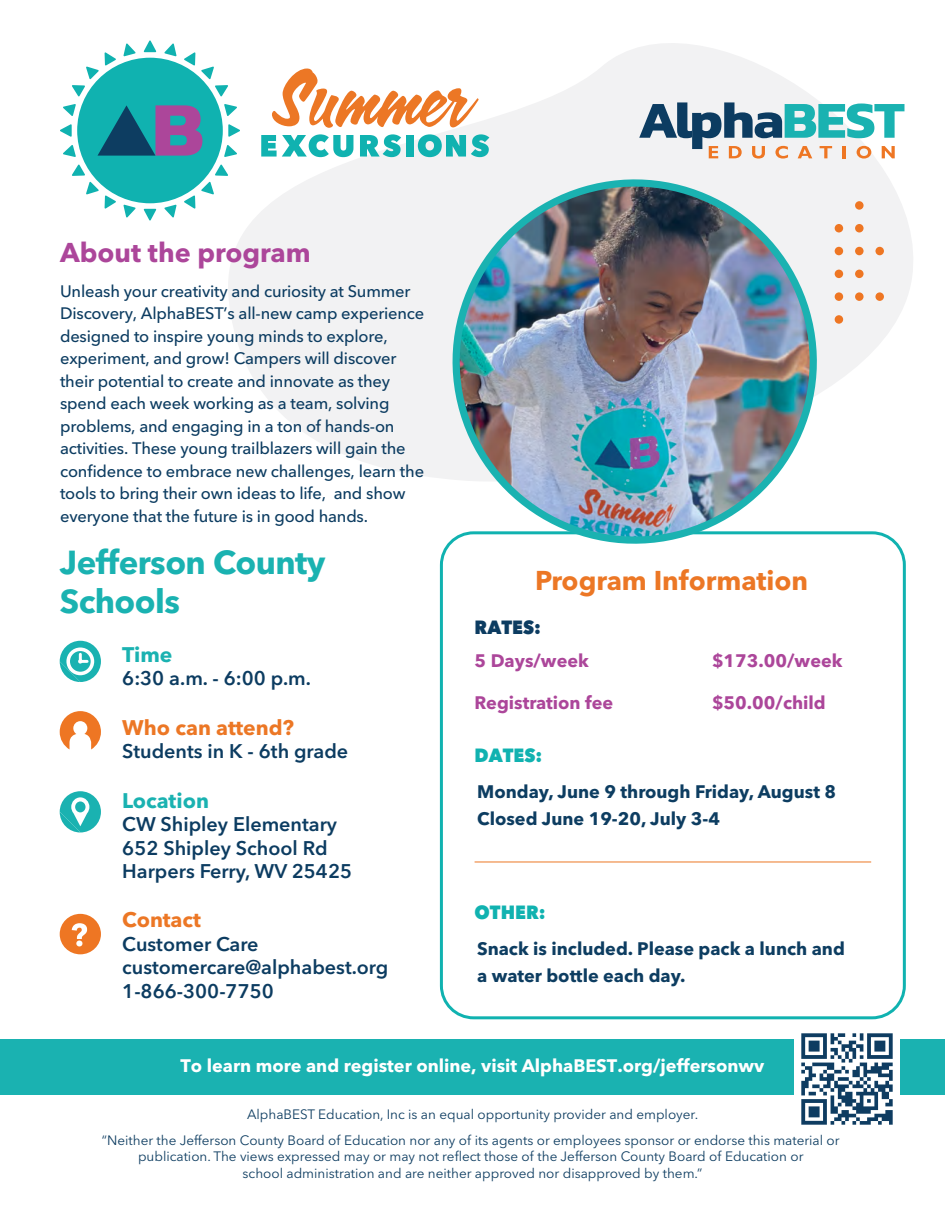
<style>
.page{position:relative;width:945px;height:1215px;background:#fff}
.page>*{position:absolute;margin:0;border:0;box-sizing:border-box;transform-origin:0 0}
.t1{font:700 33px/39.6px "Avenir Next LT Pro";letter-spacing:-.015em;color:#1ab2b1}
.t2{font:700 27px "Avenir Next LT Pro";color:#ec7725}
.t3{font:700 27px "Avenir Next LT Pro";color:#ac469a}
.t4{font:700 21px "Avenir Next LT Pro";color:#ec7725}
.t5{font:700 21px "Avenir Next LT Pro";color:#1ab2b1}
.t6{font:600 19.65px/23.5px "Avenir Next LT Pro";color:#0c3c61}
.t7{font:800 19.05px "Avenir Next LT Pro";color:#10b2b0;scale:.95 1}
.t8{font:800 19.05px "Avenir Next LT Pro";color:#0c3c61;scale:.95 1}
.t9{font:700 18px/27px "Avenir Next LT Pro";color:#0d3d61}
.t10{font:700 18px "Avenir Next LT Pro";color:#fff}
.t11{font:700 18px "Avenir Next LT Pro";color:#ac469a}
.t12{font:500 16.5px/22.5px "Avenir Next LT Pro";letter-spacing:-.01em;color:#0c3c61}
.t13{font:13.5px/26.2px "Avenir Next LT Pro";color:#0e3d61;text-align:center}
</style>
<div class="page">
<div style="left:440px;top:531px;width:466px;height:488px;border:3px solid #10b2b0;border-radius:32px"></div>
<div style="left:0;top:1039px;width:945px;height:55px;background:#1ab2b1"></div>
<svg style="left:228px;top:43px;width:685px;height:435px;fill:#f2f2f3"></svg>
<div style="left:60px;top:914px;width:41px;height:40px;background:#ee7623;border-radius:50%"></div>
<svg style="left:72px;top:923px;width:15px;height:23px"></svg>
<svg style="left:60px;top:791px;width:41px;height:41px"></svg>
<svg style="left:60px;top:711px;width:41px;height:38px"></svg>
<svg style="left:60px;top:641px;width:41px;height:41px"></svg>
<svg style="left:60px;top:40px;width:180px;height:181px"></svg>
<svg style="left:418px;top:134px;width:71px;height:23px"></svg>
<div style="left:406px;top:135px;width:8px;height:22px;background:#10b2b0"></div>
<svg style="left:360px;top:134px;width:41px;height:23px"></svg>
<svg style="left:261px;top:134px;width:92px;height:23px"></svg>
<svg style="left:272px;top:69px;width:207px;height:59px"></svg>
<svg style="left:639px;top:102px;width:265px;height:57px"></svg>
<img style="left:436px;top:162px;width:398px;height:399px">
<div style="left:855px;top:201px;width:9px;height:9px;background:#ee7623;border-radius:50%"></div>
<div style="left:835px;top:224px;width:8px;height:8px;background:#ee7623;border-radius:50%"></div>
<div style="left:855px;top:224px;width:9px;height:8px;background:#ee7623;border-radius:50%"></div>
<div style="left:835px;top:247px;width:8px;height:8px;background:#ee7623;border-radius:50%"></div>
<div style="left:855px;top:247px;width:9px;height:8px;background:#ee7623;border-radius:50%"></div>
<div style="left:875px;top:247px;width:9px;height:8px;background:#ee7623;border-radius:50%"></div>
<div style="left:835px;top:270px;width:8px;height:8px;background:#ee7623;border-radius:50%"></div>
<div style="left:855px;top:270px;width:9px;height:8px;background:#ee7623;border-radius:50%"></div>
<div style="left:835px;top:292px;width:8px;height:9px;background:#ee7623;border-radius:50%"></div>
<div style="left:855px;top:292px;width:9px;height:9px;background:#ee7623;border-radius:50%"></div>
<div style="left:875px;top:292px;width:9px;height:9px;background:#ee7623;border-radius:50%"></div>
<div style="left:835px;top:315px;width:8px;height:9px;background:#ee7623;border-radius:50%"></div>
<hr style="left:475px;top:862px;width:396px;height:1px;background:#ec7725">
<img style="left:794px;top:1033px;width:105px;height:92px">
<h2 class="t3" style="left:60px;top:236px;width:252px">About the program</h2>
<p class="t12" style="left:60px;top:280px;width:366px">Unleash your creativity and curiosity at Summer Discovery, AlphaBEST’s all-new camp experience designed to inspire young minds to explore, experiment, and grow! Campers will discover their potential to create and innovate as they spend each week working as a team, solving problems, and engaging in a ton of hands-on activities. These young trailblazers will gain the confidence to embrace new challenges, learn the tools to bring their own ideas to life, and show everyone that the future is in good hands.</p>
<h1 class="t1" style="left:60px;top:542px;width:267px">Jefferson County<br>Schools</h1>
<p class="t5" style="left:122px;top:642px;width:52px">Time</p>
<p class="t6" style="left:122px;top:667px;width:190px">6:30 a.m. - 6:00 p.m.</p>
<p class="t4" style="left:122px;top:714px;width:173px">Who can attend?</p>
<p class="t6" style="left:122px;top:740px;width:228px">Students in K - 6th grade</p>
<p class="t5" style="left:122px;top:787px;width:88px">Location</p>
<p class="t6" style="left:122px;top:812px;width:231px">CW Shipley Elementary<br>652 Shipley School Rd<br>Harpers Ferry, WV 25425</p>
<p class="t4" style="left:122px;top:907px;width:80px">Contact</p>
<p class="t6" style="left:122px;top:932px;width:268px">Customer Care customercare@alphabest.org<br>1-866-300-7750</p>
<h2 class="t2" style="left:535px;top:564px;width:274px">Program Information</h2>
<p class="t8" style="left:475px;top:616px;width:71px">RATES:</p>
<p class="t11" style="left:475px;top:649px;width:116px">5 Days/week</p>
<p class="t11" style="left:712px;top:649px;width:132px">$173.00/week</p>
<p class="t11" style="left:475px;top:691px;width:140px">Registration fee</p>
<p class="t11" style="left:712px;top:691px;width:115px">$50.00/child</p>
<p class="t7" style="left:475px;top:744px;width:73px">DATES:</p>
<p class="t9" style="left:477px;top:779px;width:360px">Monday, June 9 through Friday, August 8<br>Closed June 19-20, July 3-4</p>
<p class="t7" style="left:475px;top:900px;width:76px">OTHER:</p>
<p class="t9" style="left:477px;top:935px;width:369px">Snack is included. Please pack a lunch and a water bottle each day.</p>
<p class="t10" style="left:180px;top:1054px;width:586px">To learn more and register online, visit AlphaBEST.org/jeffersonwv</p>
<p class="t13" style="left:102px;top:1101px;width:739px">AlphaBEST Education, Inc is an equal opportunity provider and employer.<br>“Neither the Jefferson County Board of Education nor any of its agents or employees sponsor or endorse this material or</p>
<p class="t13" style="left:138px;top:1149px;width:667px;line-height:16.2px">publication. The views expressed may or may not reflect those of the Jefferson County Board of Education or school administration and are neither approved nor disapproved by them.”</p>
</div>
